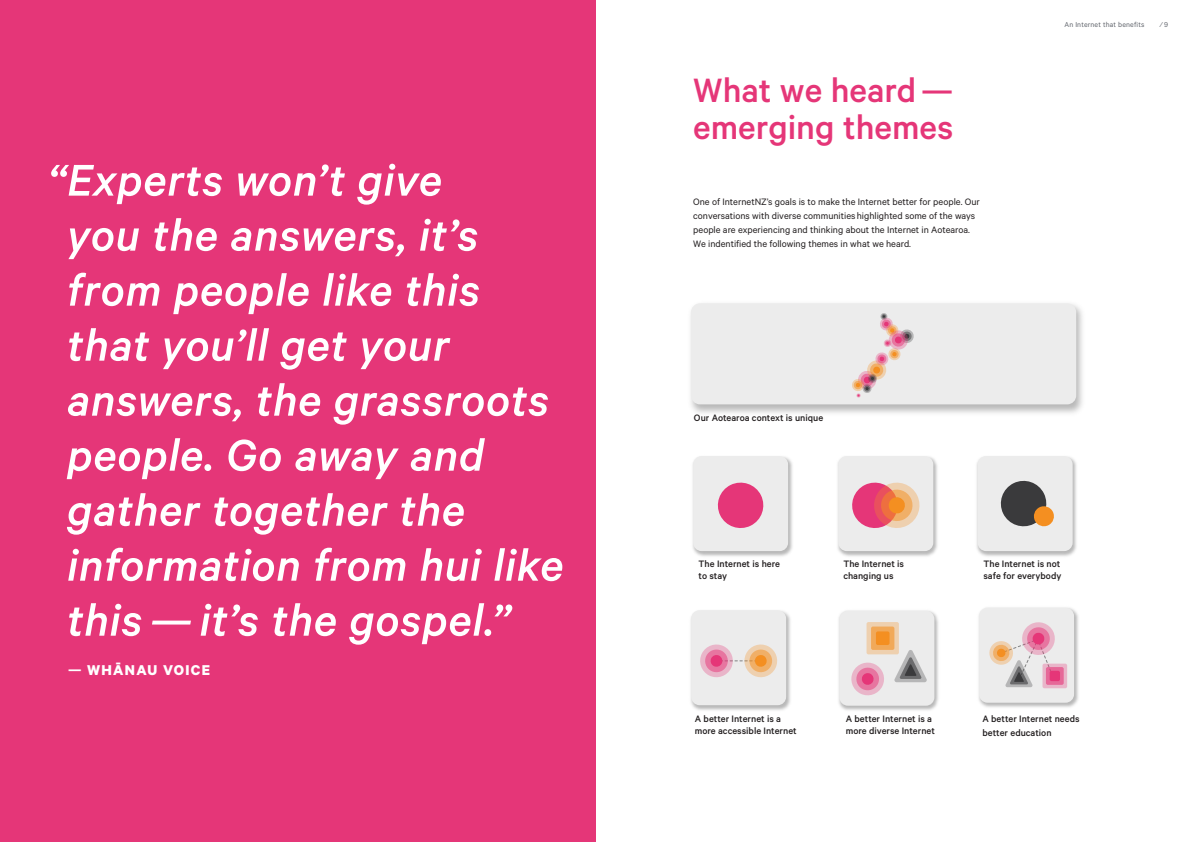
<style>
.page{position:relative;width:1191px;height:842px;background:#fff}
.page>*{position:absolute;margin:0;border:0;box-sizing:border-box;transform-origin:0 0}
.INZ_Tagline{font:italic 500 50px/55px "Calibre";letter-spacing:.01em;color:#fff}
.INZ_Heading{font:500 38px/37px "Calibre";color:#e53678}
.INZ_Subhead{font:700 16px "Calibre";letter-spacing:.08em;color:#fff}
.INZ_Body{font:10.5px/14px "Calibre";color:#231f20}
.INZ_Body_Medium{font:500 10.5px/12px "Calibre";color:#231f20}
.t1{font:8px "Calibre";letter-spacing:.02em;color:#64686f}
</style>
<div class="page">
<div style="left:0;top:0;width:595px;height:842px;background:#e53678"></div>
<img style="left:978px;top:607px;width:101px;height:101px">
<div style="left:979px;top:608px;width:95px;height:95px;background:#ececec;border-radius:8px"></div>
<svg style="left:1042px;top:664px;width:25px;height:24px"></svg>
<div style="left:1046px;top:667px;width:17px;height:18px;background:#e66898;border-radius:2px"></div>
<div style="left:1049px;top:671px;width:11px;height:10px;background:#e53678;border-radius:2px"></div>
<svg style="left:989px;top:622px;width:65px;height:65px"></svg>
<img style="left:690px;top:303px;width:393px;height:110px">
<div style="left:691px;top:303px;width:385px;height:101px;background:#ececec;border-radius:9px"></div>
<svg style="left:852px;top:313px;width:61px;height:85px"></svg>
<img style="left:692px;top:456px;width:101px;height:101px">
<div style="left:693px;top:456px;width:95px;height:95px;background:#ececec;border-radius:8px"></div>
<svg style="left:717px;top:482px;width:47px;height:46px"></svg>
<img style="left:837px;top:456px;width:101px;height:101px">
<div style="left:838px;top:456px;width:95px;height:95px;background:#ececec;border-radius:8px"></div>
<svg style="left:852px;top:482px;width:67px;height:46px"></svg>
<img style="left:976px;top:456px;width:101px;height:101px">
<div style="left:977px;top:456px;width:95px;height:95px;background:#ececec;border-radius:8px"></div>
<svg style="left:1000px;top:480px;width:54px;height:47px"></svg>
<img style="left:690px;top:610px;width:101px;height:101px">
<div style="left:691px;top:610px;width:95px;height:95px;background:#ececec;border-radius:8px"></div>
<svg style="left:700px;top:644px;width:77px;height:33px"></svg>
<img style="left:838px;top:610px;width:101px;height:101px">
<div style="left:839px;top:611px;width:95px;height:95px;background:#ececec;border-radius:8px"></div>
<svg style="left:866px;top:622px;width:33px;height:32px"></svg>
<div style="left:871px;top:626px;width:23px;height:24px;background:#f1a959;border-radius:2px"></div>
<div style="left:876px;top:631px;width:13px;height:14px;background:#f48f21;border-radius:2px"></div>
<svg style="left:894px;top:650px;width:32px;height:32px"></svg>
<svg style="left:851px;top:663px;width:33px;height:32px"></svg>
<p class="INZ_Tagline" style="left:67px;top:151px;width:498px;text-indent:-19px">“Experts won’t give<br>you the answers, it’s from people like this that you’ll get your answers, the grassroots people. Go away and gather together the information from hui like this — it’s the gospel.”</p>
<p class="INZ_Subhead" style="left:68px;top:660px;width:143px">— WHĀNAU VOICE</p>
<p class="INZ_Heading" style="left:693px;top:71px;width:262px">What we heard— emerging themes</p>
<p class="INZ_Body" style="left:693px;top:194px;width:288px">One of InternetNZ’s goals is to make the Internet better for people. Our conversations with diverse communities highlighted some of the ways people are experiencing and thinking about the Internet in Aotearoa.<br>We indentified the following themes in what we heard.</p>
<p class="INZ_Body_Medium" style="left:694px;top:412px;width:131px">Our Aotearoa context is unique</p>
<p class="t1" style="left:1064px;top:20px;width:81px">An Internet that benefits</p>
<p class="t1" style="left:1160px;top:20px;width:9px">∕ 9</p>
<p class="INZ_Body_Medium" style="left:698px;top:558px;width:83px">The Internet is here to stay</p>
<p class="INZ_Body_Medium" style="left:843px;top:558px;width:62px">The Internet is changing us</p>
<p class="INZ_Body_Medium" style="left:983px;top:558px;width:79px">The Internet is not safe for everybody</p>
<p class="INZ_Body_Medium" style="left:695px;top:712px;width:103px">A better Internet is a more accessible Internet</p>
<p class="INZ_Body_Medium" style="left:845px;top:712px;width:91px">A better Internet is a more diverse Internet</p>
<p class="INZ_Body_Medium" style="left:982px;top:711px;width:99px;line-height:14px">A better Internet needs better education</p>
</div>
